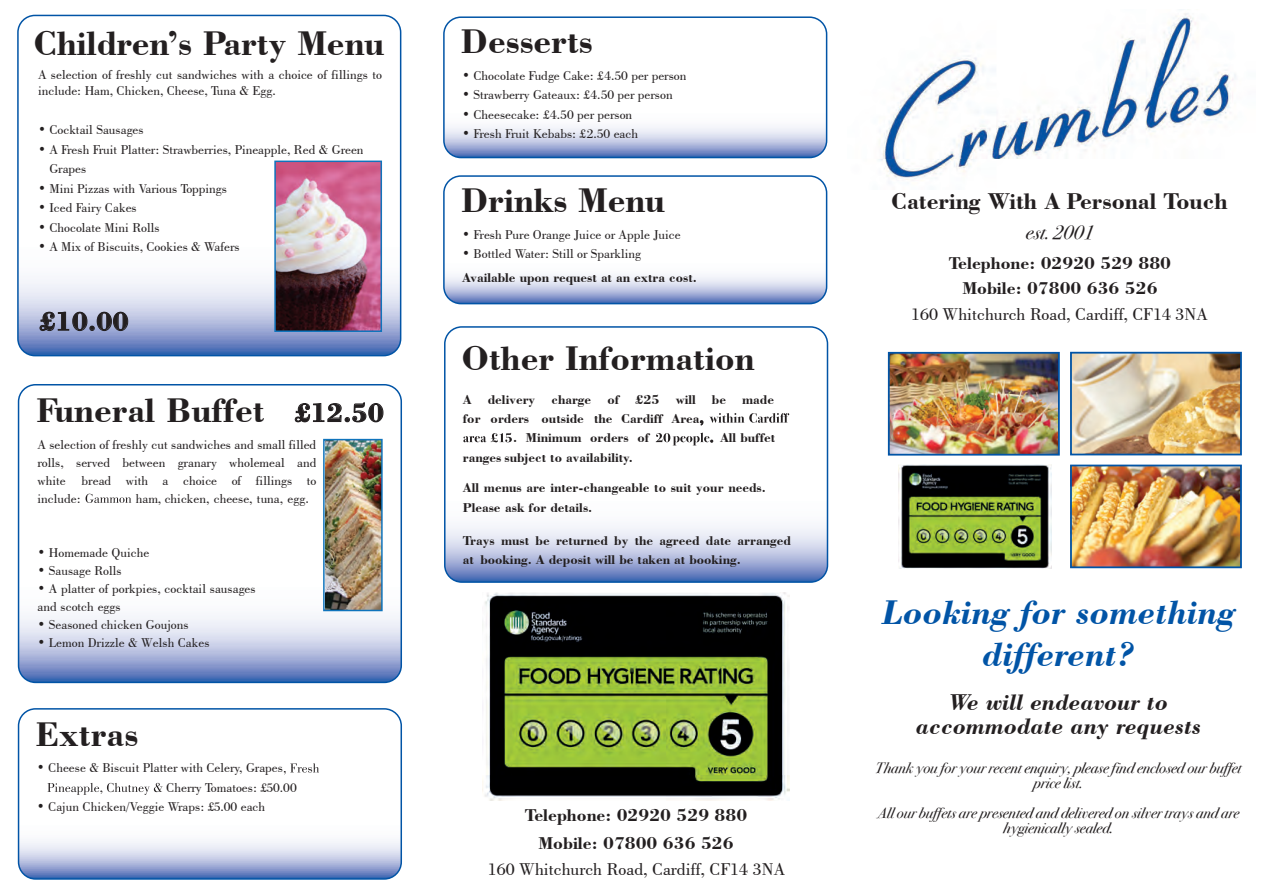
<style>
.page{position:relative;width:1263px;height:893px;background:#fff}
.page>*{position:absolute;margin:0;border:0;box-sizing:border-box;transform-origin:0 0}
.t1{font:700 36px "Bodoni BT";color:#231f20}
.t2{font:italic 700 36px/42px "Bodoni BT";color:#0154a6;text-align:center}
.t3{font:700 27px "Bodoni BT";color:#231f20}
.t4{font:italic 700 24px/24px "Bodoni BT";color:#231f20;text-align:center}
.t5{font:700 24px "Bodoni BT";color:#231f20}
.t6{font:italic 19.5px "Bodoni Svty Two ITCTT";color:#231f20}
.t7{font:700 18px/25.5px "Bodoni BT";color:#231f20;text-align:center}
.t8{font:18px "Bodoni BT";color:#231f20}
.t9{font:italic 15px/15px "Bodoni Svty Two ITCTT";color:#231f20;text-align:center}
.t10{font:13.5px/18px "Bodoni BT";color:#231f20}
.t11{font:700 13.5px/19.5px "Bodoni BT";color:#231f20}
</style>
<div class="page">
<svg style="left:447px;top:329px;width:380px;height:251px"></svg>
<div style="left:444px;top:326px;width:384px;height:257px;border:2px solid #0154a6;border-radius:17px"></div>
<svg style="left:444px;top:178px;width:383px;height:126px"></svg>
<div style="left:443px;top:175px;width:384px;height:129px;border:2px solid #0154a6;border-radius:17px"></div>
<svg style="left:446px;top:19px;width:381px;height:139px"></svg>
<div style="left:443px;top:16px;width:384px;height:142px;border:2px solid #0154a6;border-radius:17px"></div>
<svg style="left:19px;top:711px;width:380px;height:166px"></svg>
<div style="left:18px;top:708px;width:384px;height:172px;border:2px solid #0154a6;border-radius:17px"></div>
<svg style="left:19px;top:385px;width:382px;height:297px"></svg>
<div style="left:18px;top:384px;width:384px;height:299px;border:2px solid #0154a6;border-radius:17px"></div>
<svg style="left:20px;top:15px;width:381px;height:341px"></svg>
<div style="left:17px;top:15px;width:384px;height:341px;border:2px solid #0154a6;border-radius:17px"></div>
<img style="left:277px;top:164px;width:102px;height:165px">
<img style="left:878px;top:13px;width:358px;height:167px">
<img style="left:891px;top:355px;width:166px;height:98px">
<div style="left:888px;top:352px;width:172px;height:104px;border:2px solid #0154a6"></div>
<img style="left:1073px;top:355px;width:166px;height:97px">
<div style="left:1070px;top:352px;width:172px;height:103px;border:2px solid #0154a6"></div>
<img style="left:1073px;top:468px;width:166px;height:97px">
<div style="left:1070px;top:465px;width:172px;height:103px;border:2px solid #0154a6"></div>
<div style="left:274px;top:161px;width:108px;height:171px;border:2px solid #1074bc"></div>
<svg style="left:86px;top:494px;width:45px;height:9px"></svg>
<svg style="left:284px;top:763px;width:35px;height:11px"></svg>
<svg style="left:48px;top:783px;width:115px;height:12px"></svg>
<img style="left:326px;top:442px;width:54px;height:166px">
<div style="left:323px;top:439px;width:60px;height:172px;border:2px solid #1074bc"></div>
<svg style="left:700px;top:420px;width:3px;height:6px"></svg>
<svg style="left:709px;top:413px;width:80px;height:10px"></svg>
<svg style="left:463px;top:433px;width:49px;height:9px"></svg>
<svg style="left:656px;top:433px;width:57px;height:12px"></svg>
<img style="left:482px;top:593px;width:308px;height:207px">
<img style="left:898px;top:464px;width:153px;height:104px">
<svg style="left:294px;top:351px;width:90px;height:72px"></svg>
<svg style="left:39px;top:311px;width:89px;height:20px"></svg>
<h1 class="t1" style="left:33px;top:21px;width:352px">Children’s Party Menu</h1>
<p class="t10" style="left:38px;top:66px;width:345px;line-height:16.5px">A selection of freshly cut sandwiches with a choice of fillings to include: Ham, Chicken, Cheese, Tuna &amp; Egg.</p>
<p class="t10" style="left:38px;top:121px;width:107px">• Cocktail Sausages</p>
<p class="t10" style="left:49px;top:139px;width:316px;line-height:19.5px;text-indent:-11px">• A Fresh Fruit Platter: Strawberries, Pineapple, Red &amp; Green<br>Grapes</p>
<p class="t10" style="left:38px;top:179px;width:190px">• Mini Pizzas with Various Toppings</p>
<p class="t10" style="left:38px;top:199px;width:100px">• Iced Fairy Cakes</p>
<p class="t10" style="left:38px;top:218px;width:123px">• Chocolate Mini Rolls</p>
<p class="t10" style="left:38px;top:238px;width:203px">• A Mix of Biscuits, Cookies &amp; Wafers</p>
<h2 class="t3" style="left:39px;top:305px;width:91px">£10.00</h2>
<h1 class="t1" style="left:36px;top:388px;width:230px">Funeral Buffet</h1>
<p class="t10" style="left:38px;top:435px;width:280px;text-align:justify">A selection of freshly cut sandwiches and small filled rolls, served between granary wholemeal and white bread with a choice of fillings to include:</p>
<h2 class="t3" style="left:294px;top:396px;width:91px">£12.50</h2>
<p class="t10" style="left:136px;top:489px;width:171px">ham, chicken, cheese, tuna, egg</p>
<p class="t10" style="left:38px;top:543px;width:113px">• Homemade Quiche</p>
<p class="t10" style="left:38px;top:561px;width:86px">• Sausage Rolls</p>
<p class="t10" style="left:38px;top:579px;width:220px">• A platter of porkpies, cocktail sausages and scotch eggs</p>
<p class="t10" style="left:38px;top:615px;width:153px">• Seasoned chicken Goujons</p>
<p class="t10" style="left:38px;top:633px;width:174px">• Lemon Drizzle &amp; Welsh Cakes</p>
<h1 class="t1" style="left:35px;top:711px;width:104px">Extras</h1>
<p class="t10" style="left:166px;top:758px;width:132px;line-height:19.5px;text-indent:-129px">• Cheese &amp; Biscuit Platter with Celery, Grapes<br>Cherry Tomatoes: £50.00</p>
<p class="t10" style="left:37px;top:798px;width:230px">• Cajun Chicken/Veggie Wraps: £5.00 each</p>
<h1 class="t1" style="left:461px;top:19px;width:134px">Desserts</h1>
<p class="t10" style="left:462px;top:66px;width:226px">• Chocolate Fudge Cake: £4.50 per person</p>
<p class="t10" style="left:462px;top:86px;width:212px">• Strawberry Gateaux: £4.50 per person</p>
<p class="t10" style="left:462px;top:105px;width:172px">• Cheesecake: £4.50 per person</p>
<p class="t10" style="left:462px;top:125px;width:177px">• Fresh Fruit Kebabs: £2.50 each</p>
<h1 class="t1" style="left:461px;top:178px;width:206px">Drinks Menu</h1>
<p class="t10" style="left:462px;top:225px;width:220px">• Fresh Pure Orange Juice or Apple Juice</p>
<p class="t10" style="left:462px;top:244px;width:180px">• Bottled Water: Still or Sparkling</p>
<p class="t11" style="left:462px;top:267px;width:236px">Available upon request at an extra cost.</p>
<h1 class="t1" style="left:461px;top:335px;width:295px">Other Information</h1>
<p class="t11" style="left:463px;top:389px;width:313px">A delivery charge of £25 will be made</p>
<p class="t11" style="left:463px;top:408px;width:238px">for orders outside the Cardiff Area</p>
<p class="t11" style="left:513px;top:428px;width:137px">. Minimum orders of</p>
<p class="t11" style="left:720px;top:428px;width:57px">All buffet</p>
<p class="t11" style="left:463px;top:447px;width:172px">ranges subject to availability.</p>
<p class="t11" style="left:463px;top:477px;width:304px">All menus are inter-changeable to suit your needs.<br>Please ask for details.</p>
<p class="t11" style="left:463px;top:530px;width:329px">Trays must be returned by the agreed date arranged at booking. A deposit will be taken at booking.</p>
<h3 class="t7" style="left:525px;top:800px;width:224px;line-height:28.8px">Telephone: 02920 529 880<br>Mobile: 07800 636 526</h3>
<h3 class="t8" style="left:488px;top:858px;width:299px">160 Whitchurch Road, Cardiff, CF14 3NA</h3>
<h3 class="t5" style="left:891px;top:186px;width:338px">Catering With A Personal Touch</h3>
<h3 class="t6" style="left:1026px;top:215px;width:69px">est. 2001</h3>
<h3 class="t7" style="left:949px;top:250px;width:224px">Telephone: 02920 529 880<br>Mobile: 07800 636 526</h3>
<h3 class="t8" style="left:911px;top:303px;width:298px">160 Whitchurch Road, Cardiff, CF14 3NA</h3>
<h1 class="t2" style="left:882px;top:590px;width:355px">Looking for something different?</h1>
<h3 class="t4" style="left:917px;top:689px;width:287px">We will endeavour to accommodate any requests</h3>
<p class="t9" style="left:875px;top:759px;width:368px">Thank you for your recent enquiry, please find enclosed our buffet price list.</p>
<p class="t9" style="left:877px;top:804px;width:363px">All our buffets are presented and delivered on silver trays and are hygienically sealed.</p>
</div>
